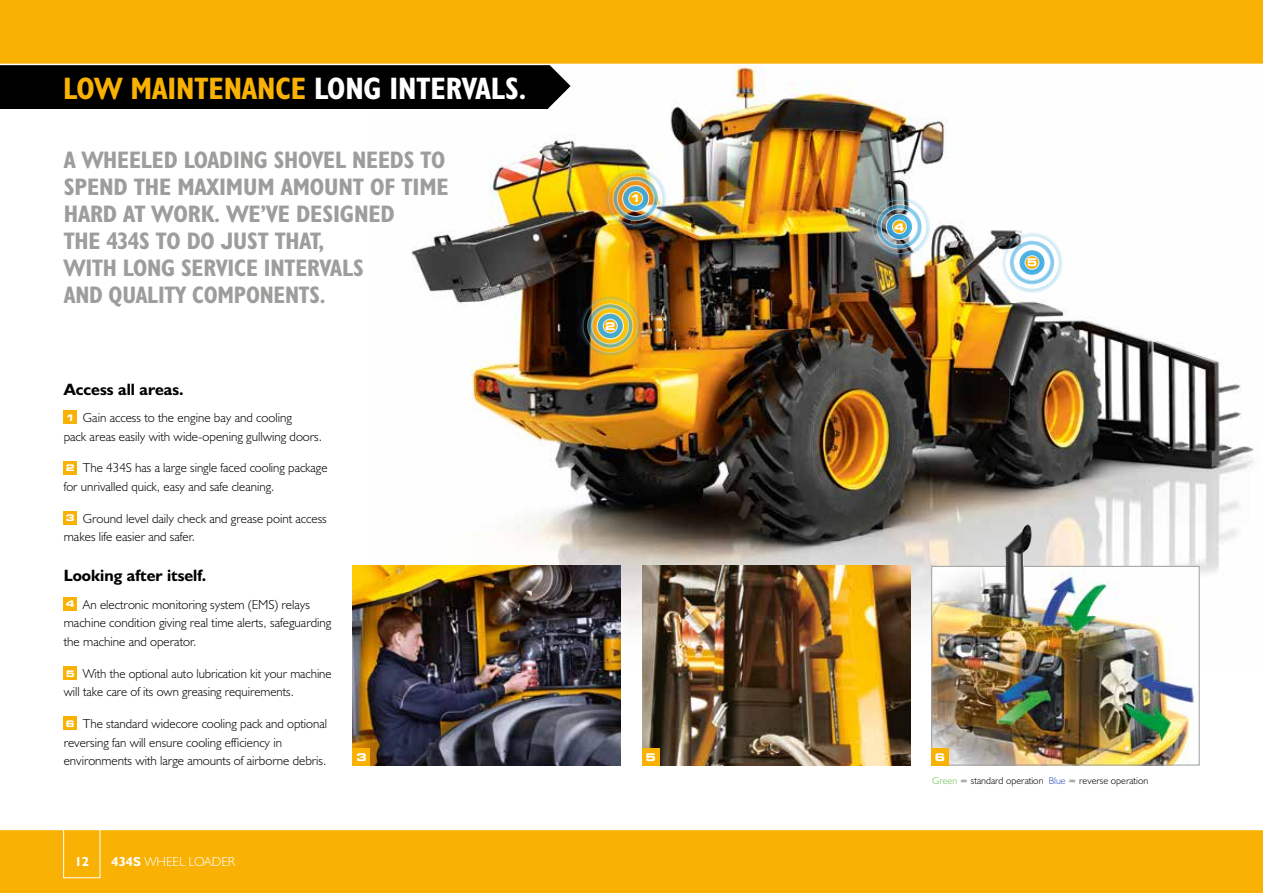
<style>
.page{position:relative;width:1263px;height:893px;background:#fff}
.page>*{position:absolute;margin:0;border:0;box-sizing:border-box;transform-origin:0 0}
.t1{font:31.2px "JCB Bold Condensed";color:#f9b104}
.t2{font:24px/27px "JCB Bold Condensed";letter-spacing:-.005em;color:#9d9d9c}
.t3{font:16.5px "JCB Bold";color:#000}
.t4{font:13.2px/18.8px "JCB Light";color:#000}
.t5{font:13.2px "JCB Light";color:#fff}
.t6{font:13.2px "JCB Bold";color:#fff}
.t7{font:700 expanded 10.5px "Square 721 BT";color:#fff}
.t8{font:10.2px "JCB Light";color:#000}
.s1{color:#fff}
.s2{font-family:"Square 721 BT";font-weight:700;font-stretch:expanded;font-size:9.15px;color:#fff}
.s3{font-family:"JCB Bold"}
.s4{color:#72c054}
.s5{color:#3553bb}
</style>
<div class="page">
<img style="left:368px;top:66px;width:886px;height:605px">
<img style="left:642px;top:566px;width:268px;height:199px">
<svg style="left:548px;top:65px;width:23px;height:44px"></svg>
<div style="left:0;top:52px;width:548px;height:57px;background:#000"></div>
<div style="left:0;top:0;width:1263px;height:64px;background:#f9b104"></div>
<div style="left:0;top:829px;width:1263px;height:64px;background:#f9b104"></div>
<hr style="left:0;top:829px;width:1263px;height:1px;background:#fff">
<img style="left:353px;top:566px;width:268px;height:199px">
<div style="left:353px;top:748px;width:17px;height:17px;background:#f9b104"></div>
<hr style="left:0;top:64px;width:1263px;height:1px;background:#fff">
<div style="left:63px;top:821px;width:37px;height:57px;border:1px solid #fff"></div>
<div style="left:64px;top:411px;width:13px;height:13px;background:#f9b104"></div>
<div style="left:64px;top:461px;width:13px;height:13px;background:#f9b104"></div>
<div style="left:64px;top:511px;width:13px;height:14px;background:#f9b104"></div>
<div style="left:64px;top:597px;width:13px;height:14px;background:#f9b104"></div>
<div style="left:64px;top:666px;width:13px;height:14px;background:#f9b104"></div>
<div style="left:64px;top:717px;width:13px;height:13px;background:#f9b104"></div>
<div style="left:642px;top:748px;width:17px;height:17px;background:#f9b104"></div>
<svg style="left:1000px;top:231px;width:64px;height:63px"></svg>
<img style="left:867px;top:195px;width:65px;height:63px">
<img style="left:603px;top:167px;width:65px;height:63px">
<img style="left:578px;top:294px;width:64px;height:64px">
<img style="left:933px;top:568px;width:264px;height:195px">
<div style="left:931px;top:566px;width:268px;height:199px;border:1px solid #9d9d9c"></div>
<div style="left:931px;top:748px;width:17px;height:17px;background:#f9b104"></div>
<img style="left:948px;top:524px;width:217px;height:171px">
<h1 class="t1" style="left:63px;top:69px;width:465px">LOW MAINTENANCE <span class="s1">LONG INTERVALS.</span></h1>
<h2 class="t2" style="left:64px;top:145px;width:386px">A WHEELED LOADING SHOVEL NEEDS TO<br>SPEND THE MAXIMUM AMOUNT OF TIME<br>HARD AT WORK. WE’VE DESIGNED<br>THE 434S TO DO JUST THAT,<br>WITH LONG SERVICE INTERVALS<br>AND QUALITY COMPONENTS.</h2>
<p class="t3" style="left:64px;top:379px;width:121px">Access all areas.</p>
<p class="t4" style="left:64px;top:408px;width:260px"><span class="s2">1</span> Gain access to the engine bay and cooling<br>pack areas easily with wide-opening gullwing doors.</p>
<p class="t4" style="left:64px;top:458px;width:265px"><span class="s2">2</span> The 434S has a large single faced cooling package for unrivalled quick, easy and safe cleaning.</p>
<p class="t4" style="left:64px;top:509px;width:265px"><span class="s2">3</span> Ground level daily check and grease point access makes life easier and safer.</p>
<p class="t3" style="left:64px;top:565px;width:144px">Looking after itself.</p>
<p class="t4" style="left:64px;top:595px;width:269px"><span class="s2">4</span> An electronic monitoring system (EMS) relays machine condition giving real time alerts, safeguarding the machine and operator.</p>
<p class="t4" style="left:64px;top:664px;width:269px"><span class="s2">5</span> With the optional auto lubrication kit your machine will take care of its own greasing requirements.</p>
<p class="t4" style="left:64px;top:714px;width:265px"><span class="s2">6</span> The standard widecore cooling pack and optional reversing fan will ensure cooling efficiency in environments with large amounts of airborne debris.</p>
<p class="t7" style="left:356px;top:751px;width:12px">3</p>
<p class="t6" style="left:75px;top:853px;width:16px">12</p>
<p class="t5" style="left:112px;top:853px;width:125px"><span class="s3">434S</span> WHEEL LOADER</p>
<p class="t7" style="left:630px;top:192px;width:12px">1</p>
<p class="t7" style="left:605px;top:320px;width:12px">2</p>
<p class="t7" style="left:645px;top:751px;width:12px">5</p>
<p class="t7" style="left:894px;top:221px;width:12px">4</p>
<p class="t7" style="left:1027px;top:256px;width:12px">5</p>
<p class="t7" style="left:935px;top:751px;width:12px">6</p>
<p class="t8" style="left:932px;top:774px;width:218px"><span class="s4">Green</span> = standard operation <span class="s5">Blue</span> = reverse operation</p>
</div>
